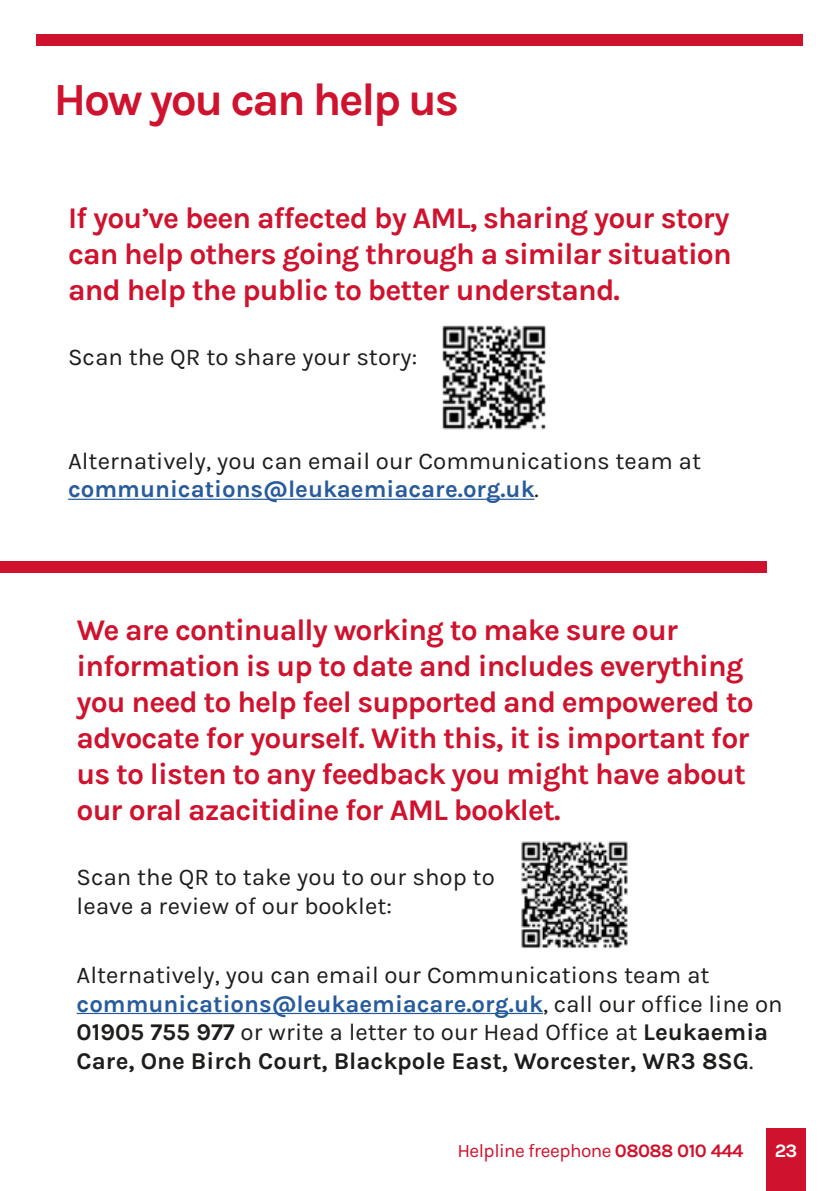
<style>
.page{position:relative;width:840px;height:1191px;background:#fff}
.page>*{position:absolute;margin:0;border:0;box-sizing:border-box;transform-origin:0 0}
.t1{font:700 46px "Karla";letter-spacing:-.05em;color:#cf122d}
.t2{font:700 30px/36px "Karla";letter-spacing:-.03em;color:#cf122d;text-align:justify}
.t3{font:24px/28.8px "Karla";color:#1d1d1b}
.t4{font:19px "Karla";letter-spacing:-.03em;color:#cf122d}
.t5{font:700 19px "Karla";color:#fff}
.s1{font-weight:700;color:#275b9b}
.s2{font-weight:700}
</style>
<div class="page">
<div style="left:765px;top:1128px;width:40px;height:63px;background:#cf122d"></div>
<hr style="left:68px;top:498px;width:466px;height:2px;background:#275b9b">
<hr style="left:77px;top:1013px;width:465px;height:1px;background:#275b9b">
<div style="left:37px;top:34px;width:765px;height:11px;background:#cf122d"></div>
<div style="left:0;top:561px;width:765px;height:12px;background:#cf122d"></div>
<img style="left:442px;top:325px;width:104px;height:105px">
<img style="left:521px;top:841px;width:107px;height:107px">
<h1 class="t1" style="left:54px;top:73px;width:406px">How you can help us</h1>
<p class="t2" style="left:68px;top:200px;width:664px">If you’ve been affected by AML, sharing your story can help others going through a similar situation and help the public to better understand.</p>
<p class="t3" style="left:68px;top:343px;width:350px">Scan the QR to share your story:</p>
<p class="t3" style="left:68px;top:447px;width:634px">Alternatively, you can email our Communications team at <span class="s1">communications@leukaemiacare.org.uk</span>.</p>
<p class="t2" style="left:77px;top:612px;width:678px;text-align:left">We are continually working to make sure our information is up to date and includes everything you need to help feel supported and empowered to advocate for yourself. With this, it is important for us to listen to any feedback you might have about our oral azacitidine for AML booklet.</p>
<p class="t3" style="left:77px;top:863px;width:419px">Scan the QR to take you to our shop to leave a review of our booklet:</p>
<p class="t3" style="left:77px;top:960px;width:707px">Alternatively, you can email our Communications team at <span class="s1">communications@leukaemiacare.org.uk</span>, call our office line on <span class="s2">01905 755 977</span> or write a letter to our Head Office at <span class="s2">Leukaemia Care, One Birch Court, Blackpole East, Worcester, WR3 8SG</span>.</p>
<p class="t4" style="left:457px;top:1140px;width:287px">Helpline freephone <span class="s2">08088 010 444</span></p>
<p class="t5" style="left:774px;top:1140px;width:24px">23</p>
</div>
